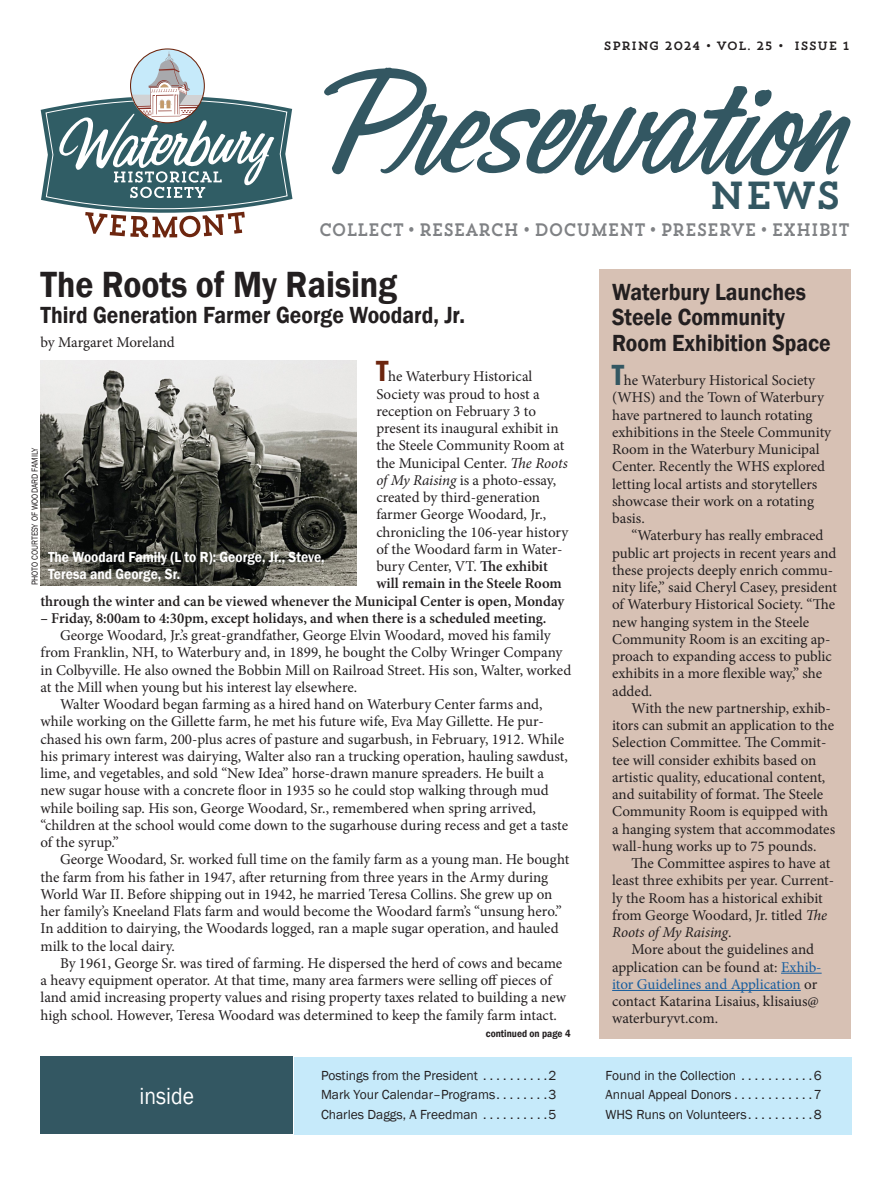
<style>
.page{position:relative;width:891px;height:1188px;background:#fff}
.page>*{position:absolute;margin:0;border:0;box-sizing:border-box;transform-origin:0 0}
.t1{font:italic 500 147px "Sonora Pro OT";letter-spacing:.005em;color:#335762}
.t2{font:39px "Trend Slab One";color:#335762}
.Subhead{font:600 37.5px "Franklin Gothic";color:#231f20;scale:.9 1}
.Subhead-2{font:600 24px/25.5px "Franklin Gothic";color:#231f20;scale:.9 1}
.Subhead-3{font:24px "Franklin Gothic";color:#fff;scale:.9 1}
.t3{font:18px "Trend Slab One";letter-spacing:-.05em;color:#808285;scale:.9 1}
.Body_text{font:15px/17.2px "Minion Pro";color:#231f20}
.Body_text-2{font:600 15px "Minion Pro";color:#231f20}
.Photo_credit{font:600 15px "Franklin Gothic";color:#fff;scale:.9 1}
.Body_text-3{font:13.5px "Franklin Gothic";color:#231f20}
.t4{font:12px "Trend Slab One";color:#231f20}
.Subhead-4{font:600 10.5px "Franklin Gothic";color:#231f20;scale:.9 1}
.Photo_credit-2{font:9px "Franklin Gothic";color:#231f20;scale:.9 1}
.s1{font-family:"Franklin Gothic";font-weight:600;font-stretch:condensed;font-size:30px;color:#6d260f}
.s2{font-style:italic}
.s3{font-weight:600}
.s4{font-family:"Franklin Gothic";font-weight:600;font-stretch:condensed;font-size:30px;color:#335762}
.s5{color:#175d9e}
</style>
<div class="page">
<svg style="left:41px;top:49px;width:251px;height:188px"></svg>
<div style="left:40px;top:1056px;width:253px;height:78px;background:#335762"></div>
<div style="left:294px;top:1057px;width:557px;height:77px;background:#c6eafa"></div>
<img style="left:40px;top:361px;width:316px;height:224px">
<div style="left:599px;top:269px;width:251px;height:770px;background:#d7c1b4"></div>
<hr style="left:781px;top:973px;width:41px;height:1px;background:#175d9e">
<hr style="left:612px;top:990px;width:189px;height:1px;background:#175d9e">
<p class="t4" style="left:604px;top:38px;width:248px">SPRING 2024 • VOL. 25 • ISSUE 1</p>
<p class="t1" style="left:300px;top:35px;width:548px">Preservation</p>
<p class="t2" style="left:708px;top:170px;width:136px">NEWS</p>
<p class="t3" style="left:319px;top:218px;width:592px">COLLECT • RESEARCH • DOCUMENT • PRESERVE • EXHIBIT</p>
<p class="Subhead" style="left:40px;top:262px;width:398px">The Roots of My Raising</p>
<p class="Subhead-2" style="left:40px;top:302px;width:473px">Third Generation Farmer George Woodard, Jr.</p>
<p class="Body_text" style="left:40px;top:333px;width:136px">by Margaret Moreland</p>
<p class="Body_text" style="left:376px;top:368px;width:158px"><span class="s1">T</span>he Waterbury Historical</p>
<p class="Body_text" style="left:376px;top:385px;width:165px">Society was proud to host a</p>
<p class="Body_text" style="left:376px;top:402px;width:161px">reception on February 3 to</p>
<p class="Body_text" style="left:376px;top:420px;width:184px">present its inaugural exhibit in</p>
<p class="Body_text" style="left:376px;top:437px;width:190px">the Steele Community Room at</p>
<p class="Body_text" style="left:376px;top:454px;width:193px">the Municipal Center. <span class="s2">The Roots</span></p>
<p class="Body_text" style="left:376px;top:471px;width:181px"><span class="s2">of My Raising</span> is a photo-essay,</p>
<p class="Body_text" style="left:376px;top:489px;width:165px">created by third-generation</p>
<p class="Body_text" style="left:376px;top:506px;width:172px">farmer George Woodard, Jr.,</p>
<p class="Body_text" style="left:376px;top:523px;width:194px">chronicling the 106-year history</p>
<p class="Body_text" style="left:376px;top:540px;width:188px">of the Woodard farm in Water-</p>
<p class="Body_text" style="left:376px;top:558px;width:173px">bury Center, VT. <span class="s3">The exhibit</span></p>
<p class="Body_text-2" style="left:376px;top:573px;width:187px">will remain in the Steele Room</p>
<p class="Body_text-2" style="left:40px;top:590px;width:525px">through the winter and can be viewed whenever the Municipal Center is open, Monday</p>
<p class="Body_text-2" style="left:40px;top:608px;width:507px">– Friday, 8:00am to 4:30pm, except holidays, and when there is a scheduled meeting.</p>
<p class="Body_text" style="left:40px;top:627px;width:532px;text-indent:20px">George Woodard, Jr.’s great-grandfather, George Elvin Woodard, moved his family from Franklin, NH, to Waterbury and, in 1899, he bought the Colby Wringer Company in Colbyville. He also owned the Bobbin Mill on Railroad Street. His son, Walter, worked at the Mill when young but his interest lay elsewhere.</p>
<p class="Body_text" style="left:40px;top:696px;width:529px;text-indent:20px">Walter Woodard began farming as a hired hand on Waterbury Center farms and, while working on the Gillette farm, he met his future wife, Eva May Gillette. He pur&shy;chased his own farm, 200-plus acres of pasture and sugarbush, in February, 1912. While his primary interest was dairying, Walter also ran a trucking operation, hauling sawdust, lime, and vegetables, and sold “New Idea” horse-drawn manure spreaders. He built a new sugar house with a concrete floor in 1935 so he could stop walking through mud while boiling sap. His son, George Woodard, Sr., remembered when spring arrived, “children at the school would come down to the sugarhouse during recess and get a taste of the syrup.”</p>
<p class="Body_text" style="left:40px;top:851px;width:530px;text-indent:20px">George Woodard, Sr. worked full time on the family farm as a young man. He bought the farm from his father in 1947, after returning from three years in the Army during World War II. Before shipping out in 1942, he married Teresa Collins. She grew up on her family’s Kneeland Flats farm and would become the Woodard farm’s “unsung hero.” In addition to dairying, the Woodards logged, ran a maple sugar operation, and hauled milk to the local dairy.</p>
<p class="Body_text" style="left:40px;top:954px;width:527px;text-indent:20px">By 1961, George Sr. was tired of farming. He dispersed the herd of cows and became a heavy equipment operator. At that time, many area farmers were selling off pieces of land amid increasing property values and rising property taxes related to building a new high school. However, Teresa Woodard was determined to keep the family farm intact.</p>
<p class="Subhead-4" style="left:486px;top:1027px;width:96px">continued on page 4</p>
<p class="Photo_credit-2" style="left:29px;top:585px;width:155px;rotate:-90deg">PHOTO COURTESY OF WOODARD FAMILY</p>
<p class="Photo_credit" style="left:48px;top:548px;width:309px">The Woodard Family (L to R): George, Jr., Steve,</p>
<p class="Photo_credit" style="left:48px;top:564px;width:149px">Teresa and George, Sr.</p>
<p class="Subhead-3" style="left:139px;top:1081px;width:62px">inside</p>
<p class="Body_text-3" style="left:321px;top:1067px;width:237px">Postings from the President . . . . . . . . . 2</p>
<p class="Body_text-3" style="left:321px;top:1086px;width:237px">Mark Your Calendar–Programs . . . . . . . 3</p>
<p class="Body_text-3" style="left:321px;top:1106px;width:237px">Charles Daggs, A Freedman . . . . . . . . . 5</p>
<p class="Subhead-2" style="left:612px;top:279px;width:245px">Waterbury Launches<br>Steele Community<br>Room Exhibition Space</p>
<p class="Body_text" style="left:612px;top:372px;width:221px"><span class="s4">T</span>he Waterbury Historical Society (WHS) and the Town of Waterbury have partnered to launch rotating exhibitions in the Steele Community<br>Room in the Waterbury Municipal<br>Center. Recently the WHS explored letting local artists and storytellers showcase their work on a rotating basis.</p>
<p class="Body_text" style="left:612px;top:527px;width:226px;text-indent:20px">“Waterbury has really embraced public art projects in recent years and these projects deeply enrich commu&shy;nity life,” said Cheryl Casey, president of Waterbury Historical Society. “The new hanging system in the Steele Community Room is an exciting ap&shy;proach to expanding access to public exhibits in a more flexible way,” she added.</p>
<p class="Body_text" style="left:612px;top:700px;width:225px;text-indent:20px">With the new partnership, exhib&shy;itors can submit an application to the Selection Committee. The Commit&shy;tee will consider exhibits based on artistic quality, educational content, and suitability of format. The Steele Community Room is equipped with a hanging system that accommodates wall-hung works up to 75 pounds.</p>
<p class="Body_text" style="left:612px;top:855px;width:224px;text-indent:20px">The Committee aspires to have at least three exhibits per year. Current&shy;ly the Room has a historical exhibit from George Woodard, Jr. titled <span class="s2">The<br>Roots of My Raising</span>.</p>
<p class="Body_text" style="left:612px;top:941px;width:211px;text-indent:20px">More about the guidelines and application can be found at: <span class="s5">Exhib&shy;itor Guidelines and Application</span> or contact Katarina Lisaius, klisaius@ waterburyvt.com.</p>
<p class="Body_text-3" style="left:606px;top:1067px;width:218px">Found in the Collection . . . . . . . . . . 6</p>
<p class="Body_text-3" style="left:606px;top:1086px;width:218px">Annual Appeal Donors . . . . . . . . . . . 7</p>
<p class="Body_text-3" style="left:606px;top:1106px;width:218px">WHS Runs on Volunteers . . . . . . . . . 8</p>
</div>
